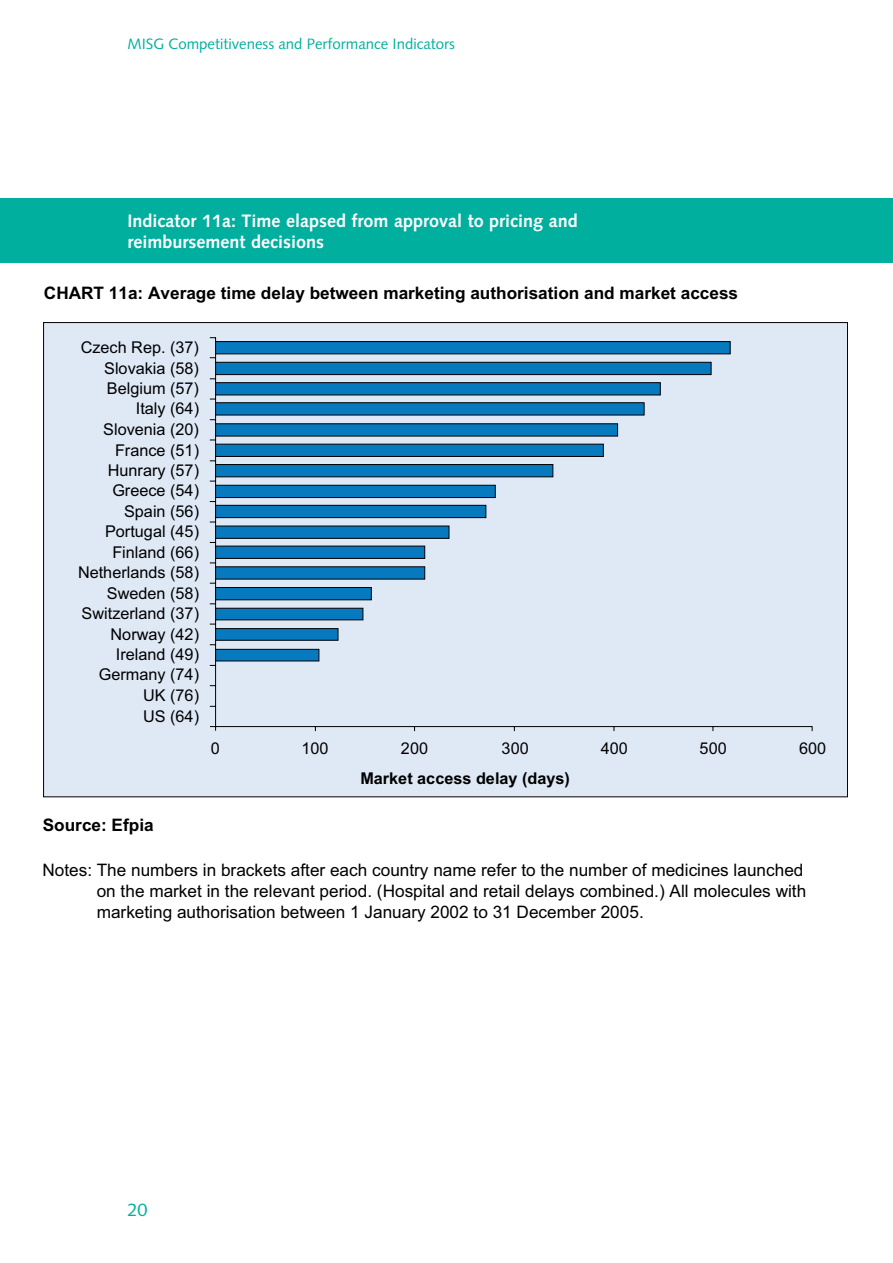
<style>
.page{position:relative;width:893px;height:1263px;background:#fff}
.page>*{position:absolute;margin:0;border:0;box-sizing:border-box;transform-origin:0 0}
.Body_Text_12_14pt_Ro{font:700 18px/21px "Syntax";color:#fff}
.t1{font:18px "Syntax";color:#00af9e}
.t2{font:17.25px/20.7px "Arial";color:#000}
.t3{font:700 17.25px "Arial";color:#000}
.t4{font:16.2px/20.4px "Arial";color:#000;text-align:right}
.t5{font:700 16.2px "Arial";color:#000}
.t6{font:15px "Syntax";color:#00af9e}
</style>
<div class="page">
<div style="left:0;top:199px;width:893px;height:64px;background:#00af9e"></div>
<div style="left:43px;top:322px;width:805px;height:476px;background:#dfe9f6"></div>
<div style="left:215px;top:649px;width:104px;height:12px;background:#0779bf;border:1px solid #000"></div>
<div style="left:215px;top:628px;width:123px;height:13px;background:#0779bf;border:1px solid #000"></div>
<div style="left:215px;top:608px;width:148px;height:12px;background:#0779bf;border:1px solid #000"></div>
<div style="left:215px;top:587px;width:157px;height:13px;background:#0779bf;border:1px solid #000"></div>
<div style="left:215px;top:566px;width:210px;height:13px;background:#0779bf"></div>
<div style="left:215px;top:546px;width:210px;height:13px;background:#0779bf;border:1px solid #000"></div>
<div style="left:215px;top:526px;width:234px;height:13px;background:#0779bf;border:1px solid #000"></div>
<div style="left:215px;top:505px;width:271px;height:13px;background:#0779bf;border:1px solid #000"></div>
<div style="left:215px;top:485px;width:281px;height:13px;background:#0779bf;border:1px solid #000"></div>
<div style="left:215px;top:464px;width:338px;height:13px;background:#0779bf;border:1px solid #000"></div>
<div style="left:215px;top:444px;width:389px;height:13px;background:#0779bf;border:1px solid #000"></div>
<div style="left:215px;top:423px;width:403px;height:13px;background:#0779bf"></div>
<div style="left:215px;top:402px;width:430px;height:13px;background:#0779bf;border:1px solid #000"></div>
<div style="left:215px;top:382px;width:446px;height:13px;background:#0779bf;border:1px solid #000"></div>
<div style="left:215px;top:362px;width:496px;height:13px;background:#0779bf;border:1px solid #000"></div>
<div style="left:215px;top:341px;width:516px;height:13px;background:#0779bf;border:1px solid #000"></div>
<p class="t6" style="left:128px;top:35px;width:329px">MISG Competitiveness and Performance Indicators</p>
<p class="Body_Text_12_14pt_Ro" style="left:128px;top:211px;width:452px">Indicator 11a: Time elapsed from approval to pricing and reimbursement decisions</p>
<p class="t3" style="left:44px;top:283px;width:696px">CHART 11a: Average time delay between marketing authorisation and market access</p>
<p class="t4" style="left:78px;top:337px;width:123px">Czech Rep. (37)<br>Slovakia (58)<br>Belgium (57)<br>Italy (64)<br>Slovenia (20)<br>France (51)<br>Hunrary (57)<br>Greece (54)<br>Spain (56)<br>Portugal (45)<br>Finland (66)<br>Netherlands (58)</p>
<p class="t4" style="left:82px;top:583px;width:119px">Sweden (58)<br>Switzerland (37)<br>Norway (42)<br>Ireland (49)<br>Germany (74)<br>UK (76)<br>US (64)</p>
<p class="t3" style="left:43px;top:816px;width:112px">Source: Efpia</p>
<p class="t4" style="left:211px;top:738px;width:11px">0</p>
<p class="t4" style="left:301px;top:738px;width:29px">100</p>
<p class="t4" style="left:401px;top:738px;width:29px">200</p>
<p class="t4" style="left:502px;top:738px;width:29px">300</p>
<p class="t4" style="left:601px;top:738px;width:29px">400</p>
<p class="t4" style="left:700px;top:738px;width:29px">500</p>
<p class="t4" style="left:799px;top:738px;width:29px">600</p>
<p class="t5" style="left:360px;top:769px;width:211px">Market access delay (days)</p>
<p class="t2" style="left:97px;top:860px;width:711px;text-indent:-54px">Notes: The numbers in brackets after each country name refer to the number of medicines launched on the market in the relevant period. (Hospital and retail delays combined.) All molecules with marketing authorisation between 1 January 2002 to 31 December 2005.</p>
<p class="t1" style="left:128px;top:1199px;width:22px">20</p>
</div>
